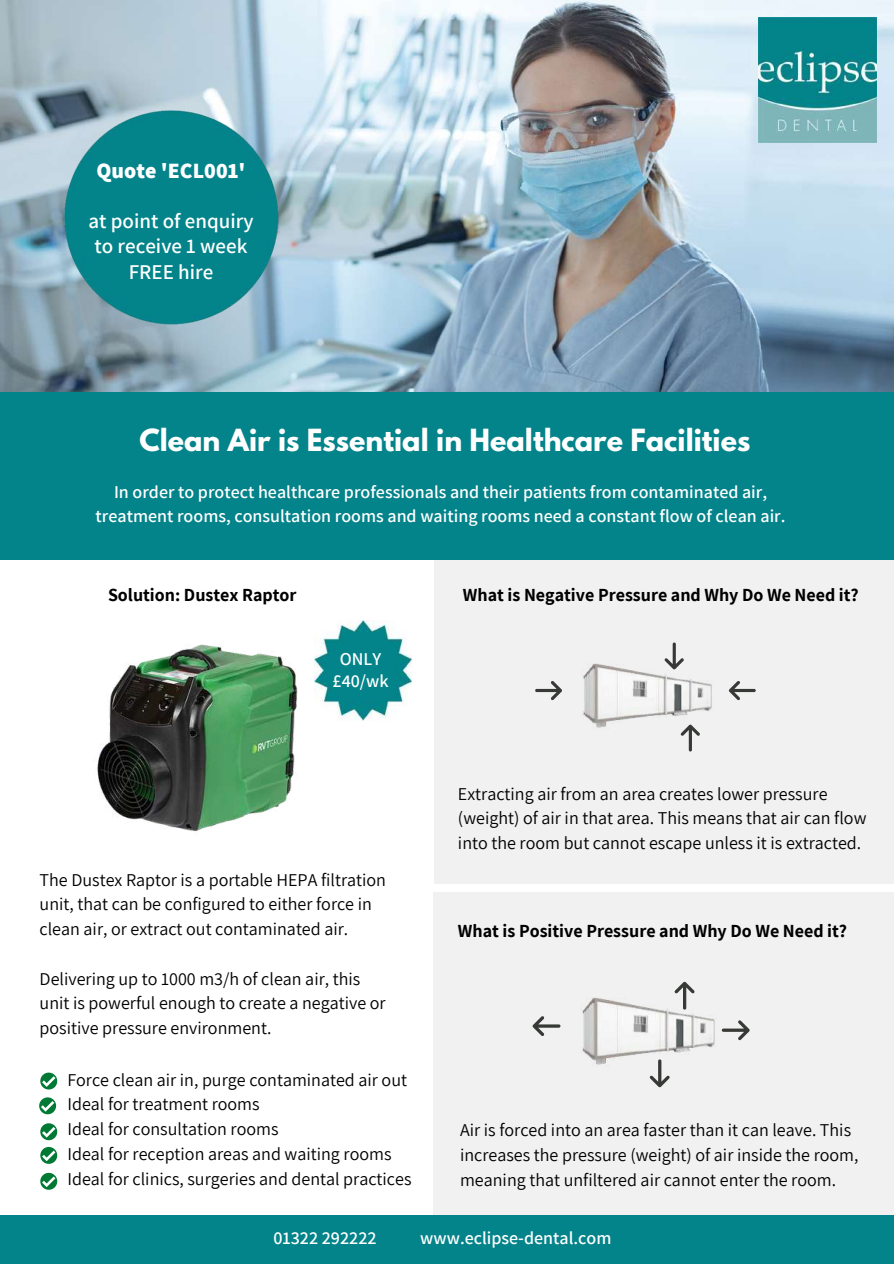
<style>
.page{position:relative;width:894px;height:1264px;background:#fff}
.page>*{position:absolute;margin:0;border:0;box-sizing:border-box;transform-origin:0 0}
.t1{font:700 27px "League Spartan";color:#fff}
.t2{font:800 21.75px "Assistant";color:#fff}
.t3{font:600 21px/25.2px "Assistant";color:#fff;text-align:center}
.t4{font:18px/24.8px "Assistant";color:#000}
.t5{font:600 18px/24.8px "Assistant";color:#fff;text-align:center}
.t6{font:700 18px "Assistant";color:#000}
</style>
<div class="page">
<div style="left:433px;top:892px;width:460px;height:323px;background:#f1f1f1"></div>
<img style="left:0;top:0;width:893px;height:392px">
<div style="left:0;top:392px;width:893px;height:167px;background:#03838a"></div>
<img style="left:97px;top:644px;width:201px;height:188px">
<div style="left:434px;top:560px;width:459px;height:323px;background:#f1f1f1"></div>
<img style="left:583px;top:663px;width:129px;height:73px">
<img style="left:582px;top:997px;width:133px;height:82px">
<svg style="left:535px;top:681px;width:27px;height:19px"></svg>
<svg style="left:664px;top:642px;width:19px;height:27px"></svg>
<svg style="left:649px;top:1059px;width:20px;height:28px"></svg>
<svg style="left:721px;top:1020px;width:28px;height:20px"></svg>
<svg style="left:532px;top:1016px;width:28px;height:20px"></svg>
<svg style="left:728px;top:681px;width:27px;height:19px"></svg>
<svg style="left:674px;top:981px;width:20px;height:28px"></svg>
<svg style="left:680px;top:724px;width:19px;height:27px"></svg>
<svg style="left:40px;top:1072px;width:17px;height:17px"></svg>
<svg style="left:39px;top:1097px;width:17px;height:17px"></svg>
<svg style="left:40px;top:1123px;width:17px;height:17px"></svg>
<svg style="left:40px;top:1147px;width:17px;height:16px"></svg>
<svg style="left:40px;top:1172px;width:17px;height:17px"></svg>
<img style="left:757px;top:17px;width:119px;height:125px">
<div style="left:0;top:1215px;width:893px;height:48px;background:#03838a"></div>
<img style="left:314px;top:620px;width:97px;height:100px">
<img style="left:45px;top:91px;width:240px;height:240px">
<p class="t2" style="left:96px;top:155px;width:150px">Quote 'ECL001'</p>
<p class="t3" style="left:88px;top:208px;width:166px">at point of enquiry to receive 1 week<br>FREE hire</p>
<h1 class="t1" style="left:139px;top:427px;width:612px">Clean Air is Essential in Healthcare Facilities</h1>
<p class="t5" style="left:96px;top:478px;width:691px">In order to protect healthcare professionals and their patients from contaminated air, treatment rooms, consultation rooms and waiting rooms need a constant flow of clean air.</p>
<p class="t6" style="left:108px;top:583px;width:190px">Solution: Dustex Raptor</p>
<p class="t5" style="left:332px;top:647px;width:57px;line-height:21.6px">ONLY £40/wk</p>
<p class="t4" style="left:40px;top:866px;width:348px">The Dustex Raptor is a portable HEPA filtration unit, that can be configured to either force in clean air, or extract out contaminated air.</p>
<p class="t4" style="left:40px;top:965px;width:347px">Delivering up to 1000 m3/h of clean air, this unit is powerful enough to create a negative or positive pressure environment.</p>
<p class="t4" style="left:67px;top:1066px;width:345px">Force clean air in, purge contaminated air out Ideal for treatment rooms<br>Ideal for consultation rooms<br>Ideal for reception areas and waiting rooms Ideal for clinics, surgeries and dental practices</p>
<p class="t6" style="left:463px;top:583px;width:397px">What is Negative Pressure and Why Do We Need it?</p>
<p class="t4" style="left:458px;top:780px;width:410px">Extracting air from an area creates lower pressure (weight) of air in that area. This means that air can flow into the room but cannot escape unless it is extracted.</p>
<p class="t6" style="left:458px;top:918px;width:390px">What is Positive Pressure and Why Do We Need it?</p>
<p class="t4" style="left:460px;top:1117px;width:400px">Air is forced into an area faster than it can leave. This increases the pressure (weight) of air inside the room, meaning that unfiltered air cannot enter the room.</p>
<p class="t5" style="left:273px;top:1225px;width:105px">01322 292222</p>
<p class="t5" style="left:420px;top:1225px;width:192px">www.eclipse-dental.com</p>
</div>
